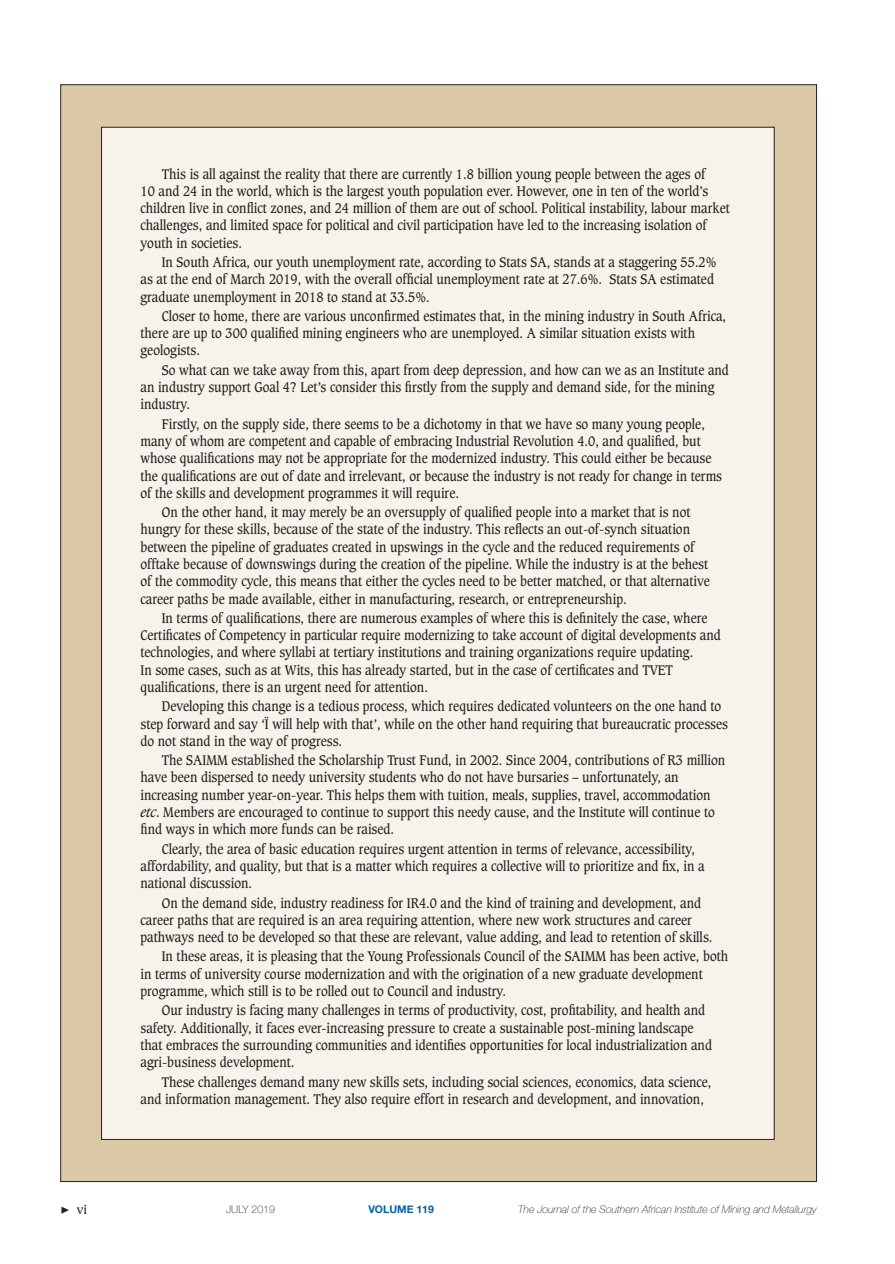
<style>
.page{position:relative;width:895px;height:1264px;background:#fff}
.page>*{position:absolute;margin:0;border:0;box-sizing:border-box;transform-origin:0 0}
.t1{font:13.5px/17.2px "Caxton";color:#231f20;scale:.9 1}
.t2{font:12px "Caxton";color:#231f20}
.t3{font:italic 100 10.5px "Helvetica Neue";color:#231f20}
.t4{font:700 10.5px "Helvetica Neue";color:#0161aa}
.t5{font:100 10.5px "Helvetica Neue";color:#231f20}
.s1{font-style:italic}
.s2{font-family:"Minion Pro";font-size:15px}
</style>
<div class="page">
<div style="left:61px;top:85px;width:755px;height:1096px;background:#dbc8a6"></div>
<div style="left:101px;top:127px;width:673px;height:1012px;background:#f7f3eb"></div>
<p class="t1" style="left:140px;top:165px;width:656px;text-indent:21px">This is all against the reality that there are currently 1.8 billion young people between the ages of<br>10 and 24 in the world, which is the largest youth population ever. However, one in ten of the world’s children live in conflict zones, and 24 million of them are out of school. Political instability, labour market challenges, and limited space for political and civil participation have led to the increasing isolation of youth in societies.</p>
<p class="t1" style="left:140px;top:254px;width:641px;text-indent:21px">In South Africa, our youth unemployment rate, according to Stats SA, stands at a staggering 55.2% as at the end of March 2019, with the overall official unemployment rate at 27.6%. Stats SA estimated graduate unemployment in 2018 to stand at 33.5%.</p>
<p class="t1" style="left:140px;top:308px;width:652px;text-indent:21px">Closer to home, there are various unconfirmed estimates that, in the mining industry in South Africa, there are up to 300 qualified mining engineers who are unemployed. A similar situation exists with geologists.</p>
<p class="t1" style="left:140px;top:361px;width:655px;text-indent:21px">So what can we take away from this, apart from deep depression, and how can we as an Institute and an industry support Goal 4? Let’s consider this firstly from the supply and demand side, for the mining industry.</p>
<p class="t1" style="left:140px;top:415px;width:647px;text-indent:21px">Firstly, on the supply side, there seems to be a dichotomy in that we have so many young people, many of whom are competent and capable of embracing Industrial Revolution 4.0, and qualified, but whose qualifications may not be appropriate for the modernized industry. This could either be because the qualifications are out of date and irrelevant, or because the industry is not ready for change in terms of the skills and development programmes it will require.</p>
<p class="t1" style="left:140px;top:504px;width:634px;text-indent:21px">On the other hand, it may merely be an oversupply of qualified people into a market that is not hungry for these skills, because of the state of the industry. This reflects an out-of-synch situation between the pipeline of graduates created in upswings in the cycle and the reduced requirements of offtake because of downswings during the creation of the pipeline. While the industry is at the behest of the commodity cycle, this means that either the cycles need to be better matched, or that alternative career paths be made available, either in manufacturing, research, or entrepreneurship.</p>
<p class="t1" style="left:140px;top:609px;width:646px;text-indent:21px">In terms of qualifications, there are numerous examples of where this is definitely the case, where Certificates of Competency in particular require modernizing to take account of digital developments and technologies, and where syllabi at tertiary institutions and training organizations require updating.<br>In some cases, such as at Wits, this has already started, but in the case of certificates and TVET qualifications, there is an urgent need for attention.</p>
<p class="t1" style="left:140px;top:698px;width:654px;text-indent:21px">Developing this change is a tedious process, which requires dedicated volunteers on the one hand to step forward and say ‘Ï will help with that’, while on the other hand requiring that bureaucratic processes do not stand in the way of progress.</p>
<p class="t1" style="left:140px;top:752px;width:651px;text-indent:21px">The SAIMM established the Scholarship Trust Fund, in 2002. Since 2004, contributions of R3 million have been dispersed to needy university students who do not have bursaries – unfortunately, an increasing number year-on-year. This helps them with tuition, meals, supplies, travel, accommodation <span class="s1">etc</span>. Members are encouraged to continue to support this needy cause, and the Institute will continue to find ways in which more funds can be raised.</p>
<p class="t1" style="left:140px;top:840px;width:628px;text-indent:21px">Clearly, the area of basic education requires urgent attention in terms of relevance, accessibility, affordability, and quality, but that is a matter which requires a collective will to prioritize and fix, in a national discussion.</p>
<p class="t1" style="left:140px;top:894px;width:637px;text-indent:21px">On the demand side, industry readiness for IR4.0 and the kind of training and development, and career paths that are required is an area requiring attention, where new work structures and career pathways need to be developed so that these are relevant, value adding, and lead to retention of skills.</p>
<p class="t1" style="left:140px;top:948px;width:654px;text-indent:21px">In these areas, it is pleasing that the Young Professionals Council of the SAIMM has been active, both in terms of university course modernization and with the origination of a new graduate development programme, which still is to be rolled out to Council and industry.</p>
<p class="t1" style="left:140px;top:1002px;width:636px;text-indent:21px">Our industry is facing many challenges in terms of productivity, cost, profitability, and health and safety. Additionally, it faces ever-increasing pressure to create a sustainable post-mining landscape that embraces the surrounding communities and identifies opportunities for local industrialization and agri-business development.</p>
<p class="t1" style="left:140px;top:1073px;width:636px;text-indent:21px">These challenges demand many new skills sets, including social sciences, economics, data science, and information management. They also require effort in research and development, and innovation,</p>
<p class="t2" style="left:60px;top:1202px;width:28px"><span class="s2">▶</span> vi</p>
<p class="t5" style="left:226px;top:1200px;width:50px">JULY 2019</p>
<p class="t4" style="left:368px;top:1200px;width:67px">VOLUME 119</p>
<p class="t3" style="left:518px;top:1200px;width:300px">The Journal of the Southern African Institute of Mining and Metallurgy</p>
</div>
